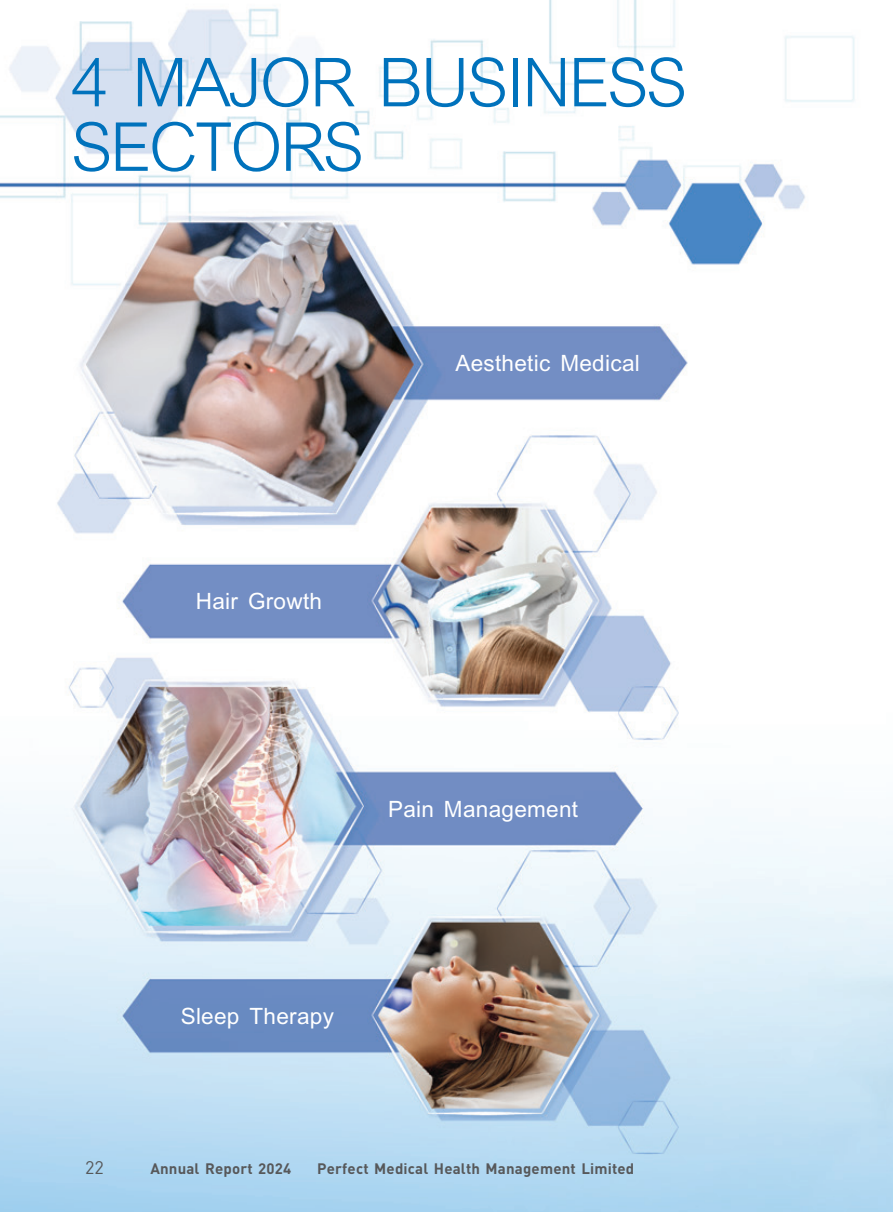
<style>
.page{position:relative;width:893px;height:1212px;background:#fff}
.page>*{position:absolute;margin:0;border:0;box-sizing:border-box;transform-origin:0 0}
.t1{font:300 67.5px/64.5px "M Hei HK";letter-spacing:-.035em;color:#0072bc}
.t2{font:700 22.5px "M Hei HK";letter-spacing:.015em;color:#fff}
.t3{font:18px "DIN";color:#57585a}
.t4{font:700 15px "DIN Pro";letter-spacing:.01em;color:#57585a}
</style>
<div class="page">
<img style="left:0;top:0;width:893px;height:1212px">
<h1 class="t1" style="left:71px;top:47px;width:618px">4 MAJOR BUSINESS<br>SECTORS</h1>
<h2 class="t2" style="left:455px;top:347px;width:186px">Aesthetic Medical</h2>
<h2 class="t2" style="left:196px;top:584px;width:128px">Hair Growth</h2>
<h2 class="t2" style="left:388px;top:792px;width:192px">Pain Management</h2>
<h2 class="t2" style="left:181px;top:999px;width:155px">Sleep Therapy</h2>
<p class="t3" style="left:85px;top:1156px;width:20px">22</p>
<p class="t4" style="left:150px;top:1158px;width:143px">Annual Report 2024</p>
<p class="t4" style="left:317px;top:1158px;width:319px">Perfect Medical Health Management Limited</p>
</div>
